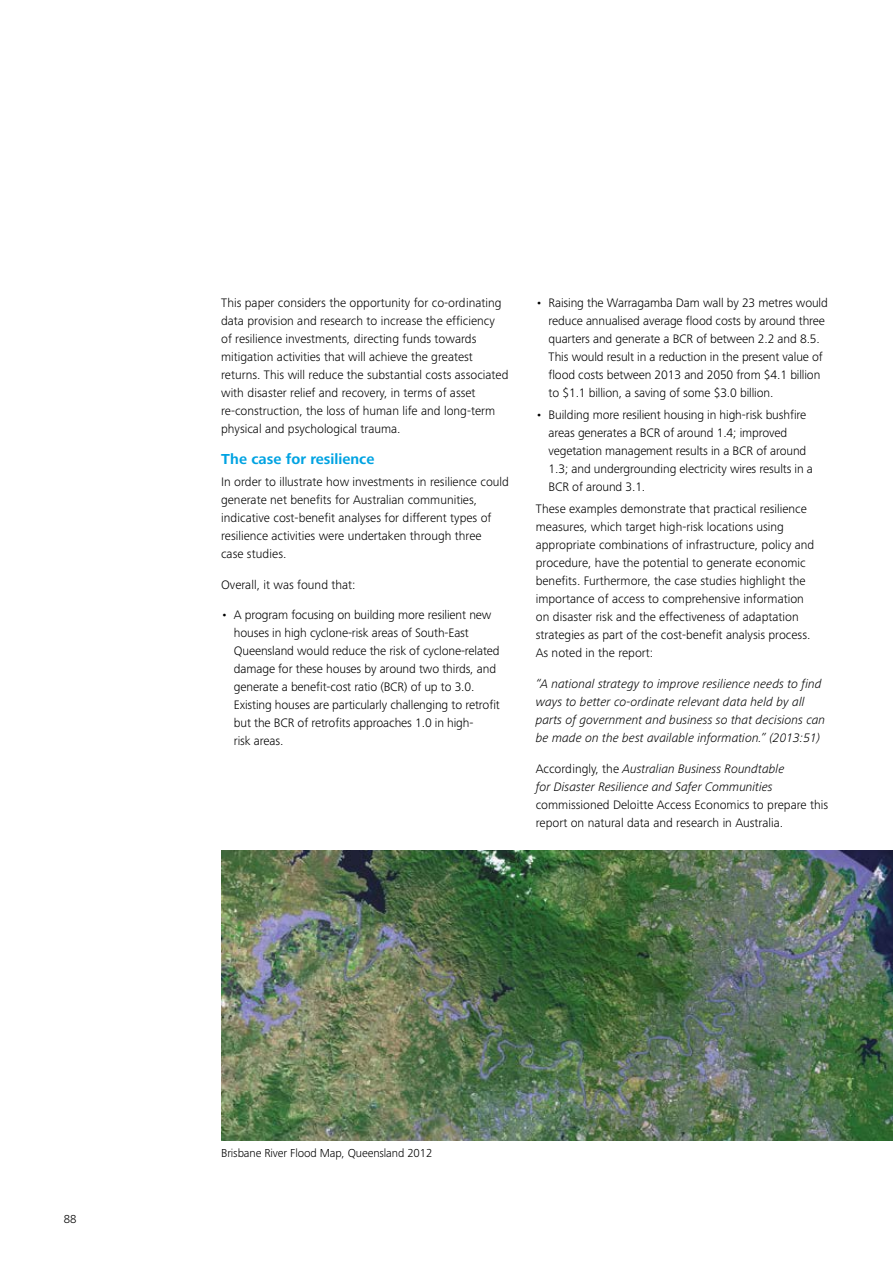
<style>
.page{position:relative;width:893px;height:1263px;background:#fff}
.page>*{position:absolute;margin:0;border:0;box-sizing:border-box;transform-origin:0 0}
.t1{font:700 15px "Frutiger Next Pro";color:#00a3e2}
.t2{font:300 12.75px/18px "Frutiger Next Pro";color:#000}
.t3{font:italic 300 12.75px/18px "Frutiger Next Pro";color:#000}
.t4{font:300 12px "Frutiger Next Pro";letter-spacing:-.01em;color:#000}
.s1{font-style:normal}
</style>
<div class="page">
<img style="left:221px;top:850px;width:672px;height:291px">
<p class="t4" style="left:64px;top:1212px;width:14px">88</p>
<p class="t2" style="left:221px;top:294px;width:289px">This paper considers the opportunity for co-ordinating data provision and research to increase the efficiency of resilience investments, directing funds towards mitigation activities that will achieve the greatest returns. This will reduce the substantial costs associated with disaster relief and recovery, in terms of asset re-construction, the loss of human life and long-term physical and psychological trauma.</p>
<p class="t1" style="left:221px;top:450px;width:155px">The case for resilience</p>
<p class="t2" style="left:221px;top:473px;width:289px">In order to illustrate how investments in resilience could generate net benefits for Australian communities, indicative cost-benefit analyses for different types of resilience activities were undertaken through three<br>case studies.</p>
<p class="t2" style="left:221px;top:575px;width:136px">Overall, it was found that:</p>
<p class="t2" style="left:234px;top:606px;width:268px;text-indent:-13px">• A program focusing on building more resilient new houses in high cyclone-risk areas of South-East Queensland would reduce the risk of cyclone-related damage for these houses by around two thirds, and generate a benefit-cost ratio (BCR) of up to 3.0.<br>Existing houses are particularly challenging to retrofit but the BCR of retrofits approaches 1.0 in high-<br>risk areas.</p>
<p class="t2" style="left:548px;top:294px;width:281px;text-indent:-13px">• Raising the Warragamba Dam wall by 23 metres would reduce annualised average flood costs by around three quarters and generate a BCR of between 2.2 and 8.5.<br>This would result in a reduction in the present value of flood costs between 2013 and 2050 from $4.1 billion to $1.1 billion, a saving of some $3.0 billion.</p>
<p class="t2" style="left:548px;top:406px;width:266px;text-indent:-13px">• Building more resilient housing in high-risk bushfire areas generates a BCR of around 1.4; improved vegetation management results in a BCR of around 1.3; and undergrounding electricity wires results in a BCR of around 3.1.</p>
<p class="t2" style="left:536px;top:500px;width:280px">These examples demonstrate that practical resilience measures, which target high-risk locations using appropriate combinations of infrastructure, policy and procedure, have the potential to generate economic benefits. Furthermore, the case studies highlight the importance of access to comprehensive information on disaster risk and the effectiveness of adaptation strategies as part of the cost-benefit analysis process.<br>As noted in the report:</p>
<p class="t3" style="left:536px;top:675px;width:291px">“A national strategy to improve resilience needs to find ways to better co-ordinate relevant data held by all parts of government and business so that decisions can be made on the best available information.” (2013:51)</p>
<p class="t3" style="left:536px;top:760px;width:250px"><span class="s1">Accordingly, the</span> Australian Business Roundtable for Disaster Resilience and Safer Communities</p>
<p class="t2" style="left:536px;top:796px;width:294px">commissioned Deloitte Access Economics to prepare this report on natural data and research in Australia.</p>
<p class="t4" style="left:221px;top:1146px;width:213px">Brisbane River Flood Map, Queensland 2012</p>
</div>
